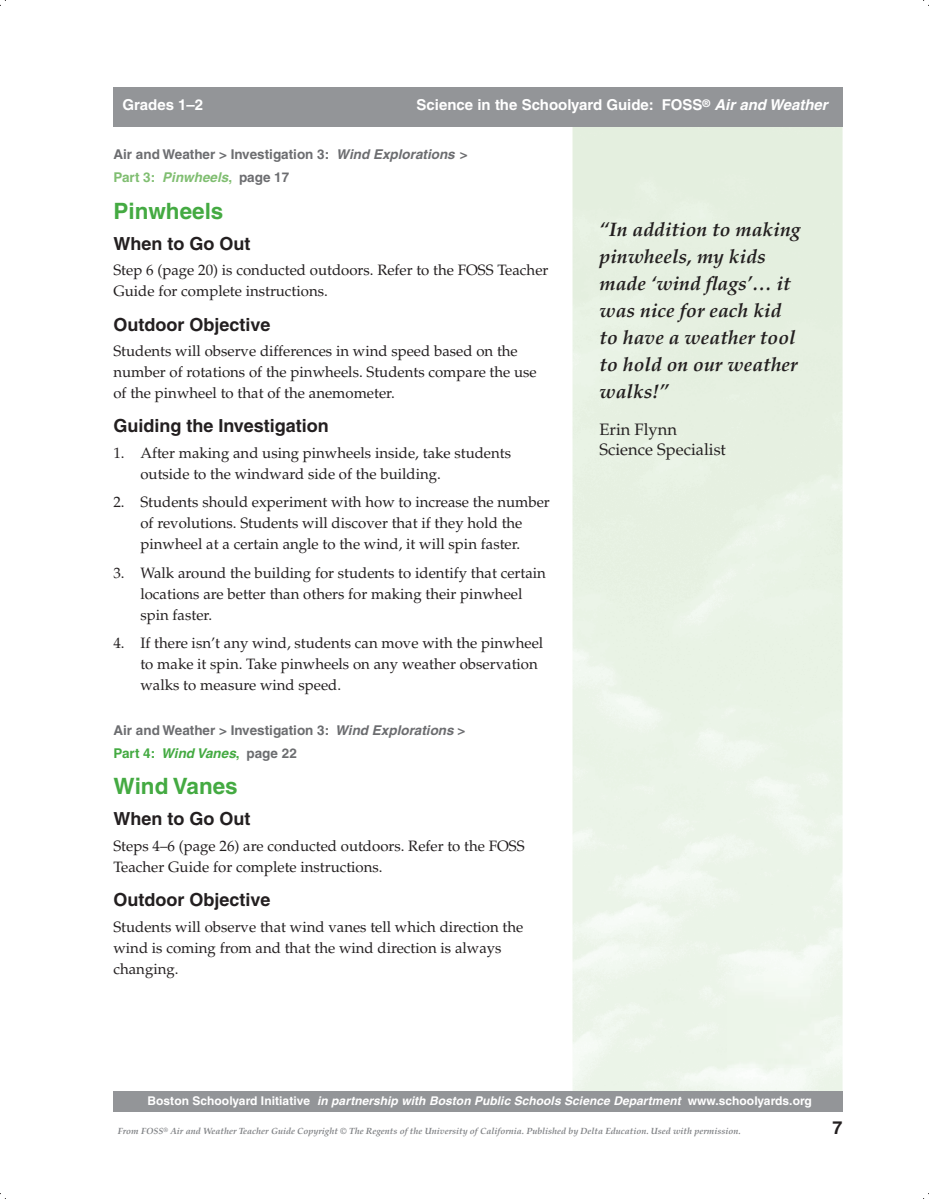
<style>
.page{position:relative;width:929px;height:1199px;background:#fff}
.page>*{position:absolute;margin:0;border:0;box-sizing:border-box;transform-origin:0 0}
.t1{font:700 22.5px "Helvetica";color:#44aa42}
.t2{font:italic 700 19.5px/27px "Palatino";color:#231f20}
.t3{font:700 18px "Helvetica";color:#231f20}
.t4{font:16.5px/19.8px "Palatino";color:#231f20}
.t5{font:15px/21px "Palatino";color:#231f20}
.t6{font:700 15px "Helvetica";color:#fff}
.t7{font:700 13.5px/22.5px "Helvetica";color:#6c6d70}
.t8{font:italic 700 12px "Helvetica";letter-spacing:.005em;color:#fff}
.t9{font:italic 700 9px "Palatino";color:#808285}
.s1{font-style:italic}
.s2{color:#80be71}
.s3{font-style:italic;color:#80be71}
.s4{color:#44aa42}
.s5{font-style:italic;color:#44aa42}
.s6{font-style:normal}
</style>
<div class="page">
<div style="left:113px;top:1091px;width:729px;height:21px;background:#939598"></div>
<div style="left:113px;top:87px;width:729px;height:39px;background:#939598"></div>
<div style="left:727px;top:976px;width:92px;height:91px;background:#edf5ea"></div>
<p class="t6" style="left:122px;top:99px;width:82px">Grades 1–2</p>
<p class="t6" style="left:417px;top:99px;width:413px">Science in the Schoolyard Guide: FOSS<sup>®</sup> <span class="s1">Air and Weather</span></p>
<p class="t7" style="left:113px;top:144px;width:356px">Air and Weather &gt; Investigation 3: <span class="s1">Wind Explorations</span> &gt;<br><span class="s2">Part 3:</span> <span class="s3">Pinwheels</span><span class="s2">,</span> page 17</p>
<h1 class="t1" style="left:113px;top:202px;width:112px">Pinwheels</h1>
<p class="t3" style="left:113px;top:236px;width:138px">When to Go Out</p>
<p class="t5" style="left:113px;top:261px;width:436px">Step 6 (page 20) is conducted outdoors. Refer to the FOSS Teacher<br>Guide for complete instructions.</p>
<p class="t3" style="left:113px;top:317px;width:159px">Outdoor Objective</p>
<p class="t5" style="left:113px;top:342px;width:425px">Students will observe differences in wind speed based on the number of rotations of the pinwheels. Students compare the use of the pinwheel to that of the anemometer.</p>
<p class="t3" style="left:113px;top:419px;width:217px">Guiding the Investigation</p>
<p class="t5" style="left:140px;top:444px;width:372px;text-indent:-27px">1. After making and using pinwheels inside, take students outside to the windward side of the building.</p>
<p class="t5" style="left:113px;top:493px;width:438px;text-align:center">2. Students should experiment with how to increase the number of revolutions. Students will discover that if they hold the pinwheel at a certain angle to the wind, it will spin faster.</p>
<p class="t5" style="left:140px;top:564px;width:407px;text-indent:-27px">3. Walk around the building for students to identify that certain locations are better than others for making their pinwheel spin faster.</p>
<p class="t5" style="left:140px;top:634px;width:404px;text-indent:-27px">4. If there isn’t any wind, students can move with the pinwheel to make it spin. Take pinwheels on any weather observation walks to measure wind speed.</p>
<p class="t7" style="left:113px;top:721px;width:353px">Air and Weather &gt; Investigation 3: <span class="s1">Wind Explorations</span> &gt;<br><span class="s4">Part 4:</span> <span class="s5">Wind Vanes</span><span class="s4">,</span> page 22</p>
<h1 class="t1" style="left:113px;top:777px;width:126px">Wind Vanes</h1>
<p class="t3" style="left:113px;top:812px;width:138px">When to Go Out</p>
<p class="t5" style="left:113px;top:837px;width:413px">Steps 4–6 (page 26) are conducted outdoors. Refer to the FOSS<br>Teacher Guide for complete instructions.</p>
<p class="t3" style="left:113px;top:893px;width:159px">Outdoor Objective</p>
<p class="t5" style="left:113px;top:918px;width:411px">Students will observe that wind vanes tell which direction the wind is coming from and that the wind direction is always changing.</p>
<h2 class="t2" style="left:599px;top:218px;width:203px">“In addition to making pinwheels, my kids made ‘wind flags’… it was nice for each kid to have a weather tool to hold on our weather walks!”</h2>
<p class="t4" style="left:599px;top:422px;width:128px">Erin Flynn<br>Science Specialist</p>
<p class="t8" style="left:147px;top:1096px;width:666px"><span class="s6">Boston Schoolyard Initiative</span> in partnership with Boston Public Schools Science Department <span class="s6">www.schoolyards.org</span></p>
<p class="t9" style="left:118px;top:1127px;width:624px">From FOSS<sup>®</sup> Air and Weather Teacher Guide Copyright © The Regents of the University of California. Published by Delta Education. Used with permission.</p>
<p class="t3" style="left:832px;top:1120px;width:12px">7</p>
</div>
